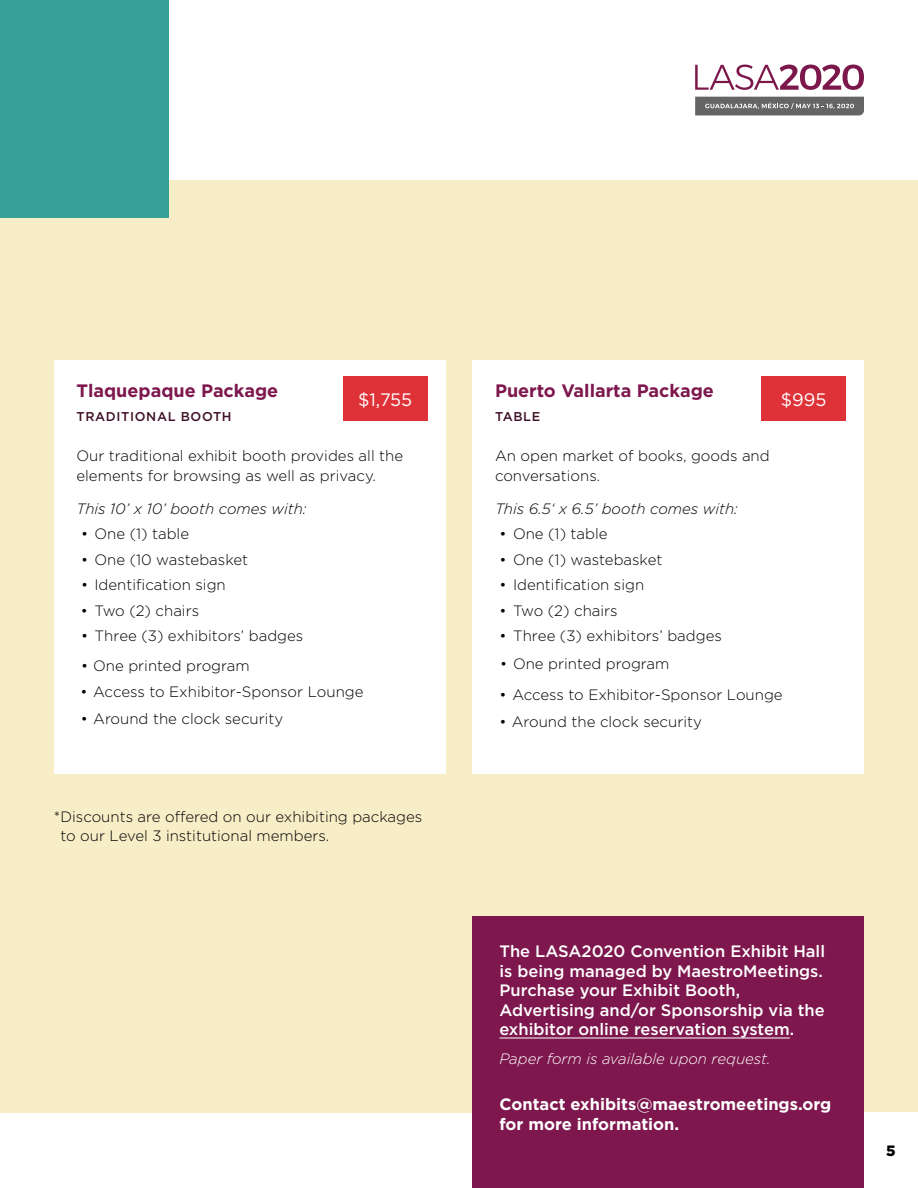
<style>
.page{position:relative;width:918px;height:1188px;background:#fff}
.page>*{position:absolute;margin:0;border:0;box-sizing:border-box;transform-origin:0 0}
.t1{font:700 18px "Gotham";color:#7d174d}
.t2{font:18px "Gotham";letter-spacing:-.005em;color:#fff}
.t3{font:500 16.5px/19.5px "Gotham";color:#fff}
.t4{font:700 16.5px/19.5px "Gotham";color:#fff}
.t5{font:300 15px/19.5px "Gotham";color:#000}
.t6{font:italic 300 15px "Gotham";color:#000}
.t7{font:italic 300 15px "Gotham";color:#fff}
.t8{font:900 15px "Gotham";color:#000}
.t9{font:500 12.75px "Gotham";letter-spacing:.05em;color:#3e1028}
</style>
<div class="page">
<div style="left:0;top:180px;width:918px;height:932px;background:#f7edc7"></div>
<div style="left:0;top:0;width:169px;height:218px;background:#37a199"></div>
<div style="left:472px;top:360px;width:392px;height:413px;background:#fff"></div>
<div style="left:761px;top:376px;width:85px;height:46px;background:#de3238"></div>
<div style="left:54px;top:360px;width:392px;height:413px;background:#fff"></div>
<div style="left:343px;top:376px;width:85px;height:46px;background:#de3238"></div>
<div style="left:472px;top:917px;width:392px;height:271px;background:#7d174d"></div>
<hr style="left:500px;top:1038px;width:290px;height:1px;background:#fff">
<svg style="left:695px;top:65px;width:169px;height:25px"></svg>
<svg style="left:695px;top:97px;width:169px;height:18px;background:#727272"></svg>
<p class="t1" style="left:76px;top:379px;width:203px">Tlaquepaque Package</p>
<p class="t9" style="left:76px;top:409px;width:157px">TRADITIONAL BOOTH</p>
<p class="t5" style="left:76px;top:446px;width:328px">Our traditional exhibit booth provides all the elements for browsing as well as privacy.</p>
<p class="t6" style="left:76px;top:499px;width:232px">This 10’ x 10’ booth comes with:</p>
<p class="t5" style="left:81px;top:524px;width:110px">• One (1) table</p>
<p class="t5" style="left:81px;top:550px;width:169px">• One (10 wastebasket</p>
<p class="t5" style="left:81px;top:575px;width:146px">• Identification sign</p>
<p class="t5" style="left:81px;top:601px;width:120px">• Two (2) chairs</p>
<p class="t5" style="left:81px;top:626px;width:224px">• Three (3) exhibitors’ badges</p>
<p class="t5" style="left:81px;top:656px;width:170px">• One printed program</p>
<p class="t5" style="left:80px;top:682px;width:285px">• Access to Exhibitor-Sponsor Lounge</p>
<p class="t5" style="left:81px;top:709px;width:204px">• Around the clock security</p>
<p class="t2" style="left:358px;top:390px;width:56px">$1,755</p>
<p class="t5" style="left:60px;top:807px;width:363px;text-indent:-6px">*Discounts are offered on our exhibiting packages to our Level 3 institutional members.</p>
<p class="t1" style="left:495px;top:379px;width:220px">Puerto Vallarta Package</p>
<p class="t9" style="left:495px;top:409px;width:47px">TABLE</p>
<p class="t5" style="left:495px;top:446px;width:276px">An open market of books, goods and conversations.</p>
<p class="t6" style="left:495px;top:499px;width:244px">This 6.5‘ x 6.5’ booth comes with:</p>
<p class="t5" style="left:500px;top:524px;width:110px">• One (1) table</p>
<p class="t5" style="left:500px;top:550px;width:164px">• One (1) wastebasket</p>
<p class="t5" style="left:500px;top:575px;width:146px">• Identification sign</p>
<p class="t5" style="left:500px;top:601px;width:120px">• Two (2) chairs</p>
<p class="t5" style="left:500px;top:626px;width:224px">• Three (3) exhibitors’ badges</p>
<p class="t5" style="left:500px;top:654px;width:171px">• One printed program</p>
<p class="t5" style="left:500px;top:685px;width:285px">• Access to Exhibitor-Sponsor Lounge</p>
<p class="t5" style="left:500px;top:712px;width:204px">• Around the clock security</p>
<p class="t2" style="left:781px;top:390px;width:47px">$995</p>
<p class="t3" style="left:500px;top:941px;width:327px">The LASA2020 Convention Exhibit Hall is being managed by MaestroMeetings.<br>Purchase your Exhibit Booth, Advertising and/or Sponsorship via the exhibitor online reservation system.</p>
<p class="t7" style="left:500px;top:1049px;width:273px">Paper form is available upon request.</p>
<p class="t4" style="left:500px;top:1094px;width:333px">Contact exhibits@maestromeetings.org for more information.</p>
<p class="t8" style="left:886px;top:1141px;width:11px">5</p>
</div>
